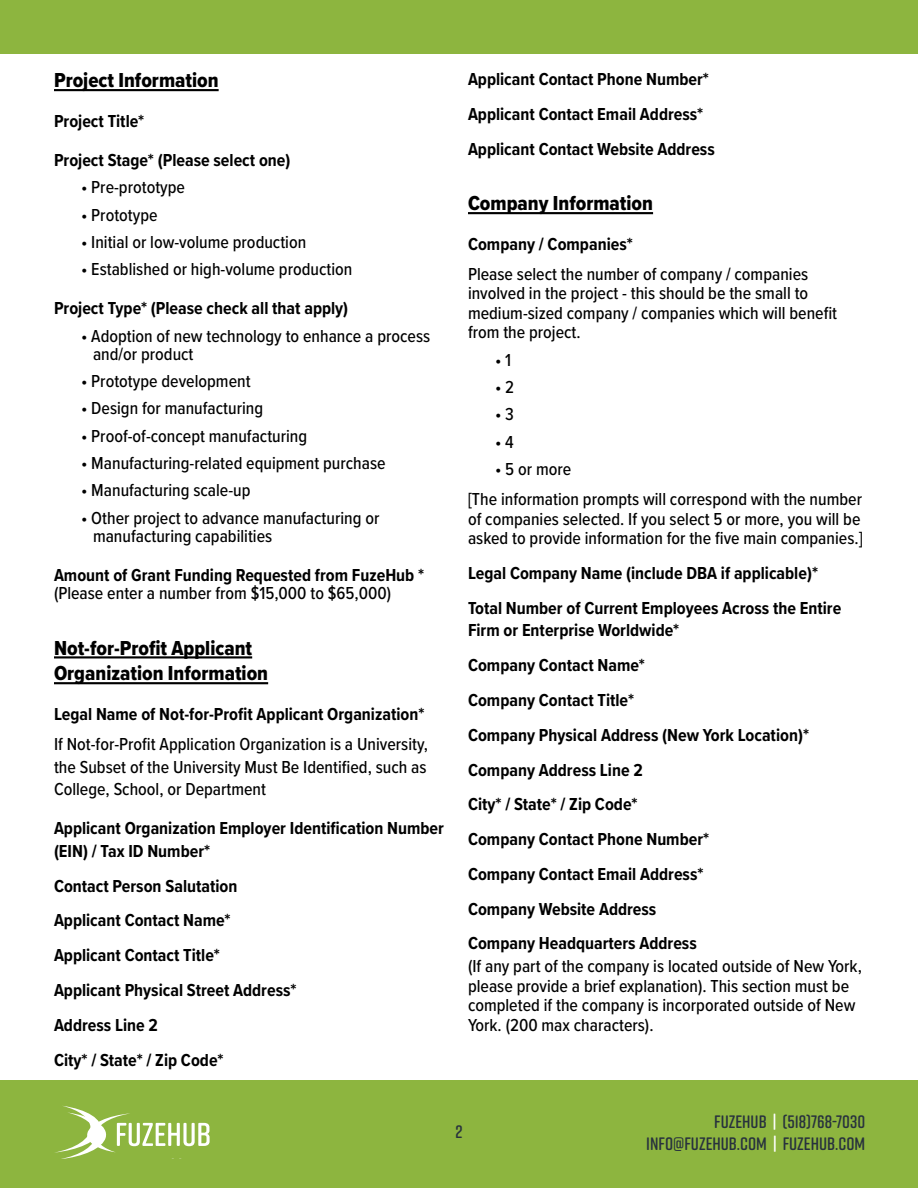
<style>
.page{position:relative;width:918px;height:1188px;background:#fff}
.page>*{position:absolute;margin:0;border:0;box-sizing:border-box;transform-origin:0 0}
.t1{font:21px/25.8px "Proxima Nova Cond Extrabld";color:#000}
.t2{font:500 18px/19.5px "Proxima Nova Cond";color:#000}
.t3{font:700 18px/34.8px "Proxima Nova Cond";color:#000}
.t4{font:600 18px/21.6px "Rift Soft";color:#28323d;text-align:right}
.s1{color:#fff}
</style>
<div class="page">
<div style="left:0;top:1080px;width:918px;height:108px;background:#8db53f"></div>
<div style="left:0;top:0;width:918px;height:54px;background:#8db53f"></div>
<svg style="left:55px;top:1106px;width:155px;height:53px"></svg>
<hr style="left:54px;top:89px;width:165px;height:2px;background:#000">
<hr style="left:54px;top:656px;width:198px;height:2px;background:#000">
<hr style="left:54px;top:682px;width:214px;height:2px;background:#000">
<hr style="left:468px;top:212px;width:185px;height:2px;background:#000">
<p class="t1" style="left:54px;top:69px;width:166px">Project Information</p>
<p class="t3" style="left:54px;top:102px;width:238px;line-height:39.3px">Project Title*<br>Project Stage* (Please select one)</p>
<p class="t2" style="left:81px;top:178px;width:106px">• Pre-prototype</p>
<p class="t2" style="left:81px;top:206px;width:78px">• Prototype</p>
<p class="t2" style="left:81px;top:233px;width:227px">• Initial or low-volume production</p>
<p class="t2" style="left:81px;top:260px;width:273px">• Established or high-volume production</p>
<p class="t3" style="left:54px;top:292px;width:296px">Project Type* (Please check all that apply)</p>
<p class="t2" style="left:93px;top:328px;width:339px;line-height:18px;text-indent:-12px">• Adoption of new technology to enhance a process and/or product</p>
<p class="t2" style="left:81px;top:372px;width:171px">• Prototype development</p>
<p class="t2" style="left:81px;top:399px;width:184px">• Design for manufacturing</p>
<p class="t2" style="left:81px;top:427px;width:228px">• Proof-of-concept manufacturing</p>
<p class="t2" style="left:81px;top:454px;width:306px">• Manufacturing-related equipment purchase</p>
<p class="t2" style="left:81px;top:481px;width:171px">• Manufacturing scale-up</p>
<p class="t2" style="left:93px;top:509px;width:288px;line-height:18px;text-indent:-12px">• Other project to advance manufacturing or manufacturing capabilities</p>
<p class="t3" style="left:54px;top:559px;width:372px">Amount of Grant Funding Requested from FuzeHub *</p>
<p class="t2" style="left:54px;top:584px;width:339px">(Please enter a number from $15,000 to $65,000)</p>
<p class="t1" style="left:54px;top:636px;width:216px">Not-for-Profit Applicant<br>Organization Information</p>
<p class="t3" style="left:54px;top:697px;width:372px">Legal Name of Not-for-Profit Applicant Organization*</p>
<p class="t2" style="left:54px;top:734px;width:375px;line-height:22.5px;text-align:justify">If Not-for-Profit Application Organization is a University, the Subset of the University Must Be Identified, such as College, School, or Department</p>
<p class="t3" style="left:54px;top:818px;width:391px;line-height:22.5px">Applicant Organization Employer Identification Number (EIN) / Tax ID Number*</p>
<p class="t3" style="left:54px;top:869px;width:244px">Contact Person Salutation<br>Applicant Contact Name*<br>Applicant Contact Title*<br>Applicant Physical Street Address*<br>Address Line 2<br>City* / State* / Zip Code*</p>
<p class="t3" style="left:468px;top:63px;width:248px">Applicant Contact Phone Number*<br>Applicant Contact Email Address*<br>Applicant Contact Website Address</p>
<p class="t1" style="left:468px;top:192px;width:187px">Company Information</p>
<p class="t3" style="left:468px;top:227px;width:166px">Company / Companies*</p>
<p class="t2" style="left:468px;top:265px;width:371px">Please select the number of company / companies involved in the project - this should be the small to medium-sized company / companies which will benefit from the project.</p>
<p class="t2" style="left:495px;top:351px;width:18px">• 1</p>
<p class="t2" style="left:495px;top:378px;width:21px">• 2</p>
<p class="t2" style="left:495px;top:405px;width:21px">• 3</p>
<p class="t2" style="left:495px;top:433px;width:20px">• 4</p>
<p class="t2" style="left:468px;top:455px;width:396px;line-height:30.3px;text-indent:27px">• 5 or more<br>[The information prompts will correspond with the number</p>
<p class="t2" style="left:468px;top:510px;width:396px">of companies selected. If you select 5 or more, you will be asked to provide information for the five main companies.]</p>
<p class="t3" style="left:468px;top:557px;width:375px">Legal Company Name (include DBA if applicable)*<br>Total Number of Current Employees Across the Entire</p>
<p class="t3" style="left:468px;top:614px;width:343px">Firm or Enterprise Worldwide*<br>Company Contact Name*<br>Company Contact Title*<br>Company Physical Address (New York Location)*<br>Company Address Line 2<br>City* / State* / Zip Code*<br>Company Contact Phone Number*<br>Company Contact Email Address*<br>Company Website Address<br>Company Headquarters Address</p>
<p class="t2" style="left:468px;top:957px;width:395px">(If any part of the company is located outside of New York, please provide a brief explanation). This section must be completed if the company is incorporated outside of New York. (200 max characters).</p>
<p class="t4" style="left:455px;top:1122px;width:9px">2</p>
<p class="t4" style="left:646px;top:1112px;width:220px">FUZEHUB <span class="s1">|</span> (518)768-7030<br>INFO@FUZEHUB.COM <span class="s1">|</span> FUZEHUB.COM</p>
</div>
